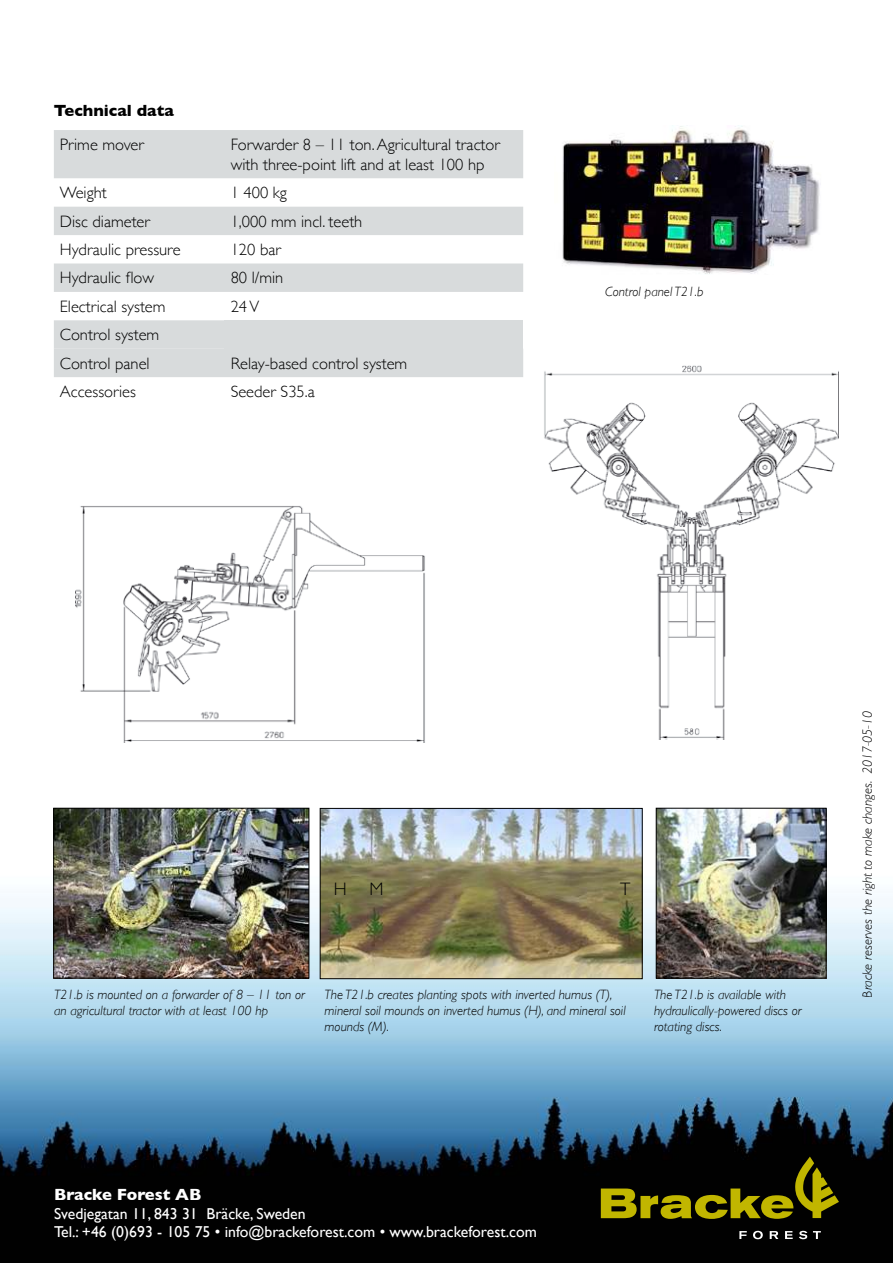
<style>
.page{position:relative;width:893px;height:1263px;background:#fff}
.page>*{position:absolute;margin:0;border:0;box-sizing:border-box;transform-origin:0 0}
.t1{font:300 18px "Gill Sans";color:#000}
.t2{font:300 16.5px/19.8px "Gill Sans";color:#000}
.t3{font:700 16.5px "Gill Sans";color:#fff}
.t4{font:700 16.5px "Gill Sans";color:#000}
.t5{font:15.75px/18.9px "Gill Sans";color:#fff}
.t6{font:italic 300 13.5px/16.2px "Gill Sans";color:#000}
</style>
<div class="page">
<img style="left:0;top:742px;width:893px;height:521px">
<svg style="left:601px;top:1156px;width:238px;height:63px;background:#383500"></svg>
<svg style="left:739px;top:1231px;width:8px;height:8px"></svg>
<svg style="left:753px;top:1231px;width:10px;height:8px"></svg>
<svg style="left:770px;top:1231px;width:8px;height:8px"></svg>
<svg style="left:785px;top:1231px;width:8px;height:8px"></svg>
<svg style="left:799px;top:1231px;width:8px;height:8px"></svg>
<svg style="left:813px;top:1231px;width:8px;height:8px"></svg>
<img style="left:322px;top:810px;width:318px;height:167px">
<div style="left:320px;top:808px;width:322px;height:171px;border:1px solid #000"></div>
<img style="left:75px;top:506px;width:350px;height:236px">
<svg style="left:54px;top:130px;width:469px;height:219px;fill:#d8dbdc"></svg>
<div style="left:225px;top:320px;width:298px;height:29px;background:#d8dbdc"></div>
<div style="left:54px;top:349px;width:469px;height:28px;background:#d8dbdc"></div>
<img style="left:544px;top:365px;width:295px;height:375px">
<img style="left:562px;top:125px;width:258px;height:149px">
<img style="left:55px;top:810px;width:252px;height:166px">
<div style="left:53px;top:808px;width:256px;height:170px;border:1px solid #000"></div>
<img style="left:658px;top:810px;width:166px;height:166px">
<div style="left:656px;top:808px;width:170px;height:170px;border:1px solid #000"></div>
<p class="t4" style="left:54px;top:103px;width:121px">Technical data</p>
<p class="t2" style="left:60px;top:134px;width:86px">Prime mover</p>
<p class="t2" style="left:231px;top:136px;width:271px">Forwarder 8 – 11 ton. Agricultural tractor with three-point lift and at least 100 hp</p>
<p class="t2" style="left:60px;top:184px;width:48px">Weight</p>
<p class="t2" style="left:231px;top:182px;width:58px">1 400 kg</p>
<p class="t2" style="left:60px;top:212px;width:92px">Disc diameter</p>
<p class="t2" style="left:231px;top:210px;width:133px">1,000 mm incl. teeth</p>
<p class="t2" style="left:60px;top:241px;width:122px">Hydraulic pressure</p>
<p class="t2" style="left:231px;top:239px;width:52px">120 bar</p>
<p class="t2" style="left:60px;top:267px;width:96px">Hydraulic low</p>
<p class="t2" style="left:231px;top:267px;width:54px">80 l/min</p>
<p class="t2" style="left:60px;top:298px;width:107px">Electrical system</p>
<p class="t2" style="left:231px;top:298px;width:30px">24 V</p>
<p class="t2" style="left:60px;top:322px;width:101px;line-height:28.3px">Control system<br>Control panel</p>
<p class="t2" style="left:231px;top:353px;width:178px">Relay-based control system</p>
<p class="t2" style="left:60px;top:383px;width:78px">Accessories</p>
<p class="t2" style="left:231px;top:383px;width:86px">Seeder S35.a</p>
<p class="t6" style="left:605px;top:284px;width:100px">Control panel T21.b</p>
<h1 class="t1" style="left:334px;top:881px;width:51px">H M</h1>
<h1 class="t1" style="left:620px;top:882px;width:12px">T</h1>
<p class="t6" style="left:54px;top:987px;width:252px">T21.b is mounted on a forwarder of 8 – 11 ton or an agricultural tractor with at least 100 hp</p>
<p class="t6" style="left:654px;top:987px;width:149px">The T21.b is available with hydraulically-powered discs or rotating discs.</p>
<p class="t6" style="left:325px;top:987px;width:303px">The T21.b creates planting spots with inverted humus (T), mineral soil mounds on inverted humus (H), and mineral soil mounds (M).</p>
<p class="t6" style="left:860px;top:997px;width:288px;rotate:-90deg">Bracke reserves the right to make changes. 2017-05-10</p>
<p class="t3" style="left:54px;top:1187px;width:149px">Bracke Forest AB</p>
<p class="t5" style="left:54px;top:1205px;width:484px">Svedjegatan 11, 843 31 Bräcke, Sweden<br>Tel.: +46 (0)693 - 105 75 • info@brackeforest.com • www.brackeforest.com</p>
</div>
